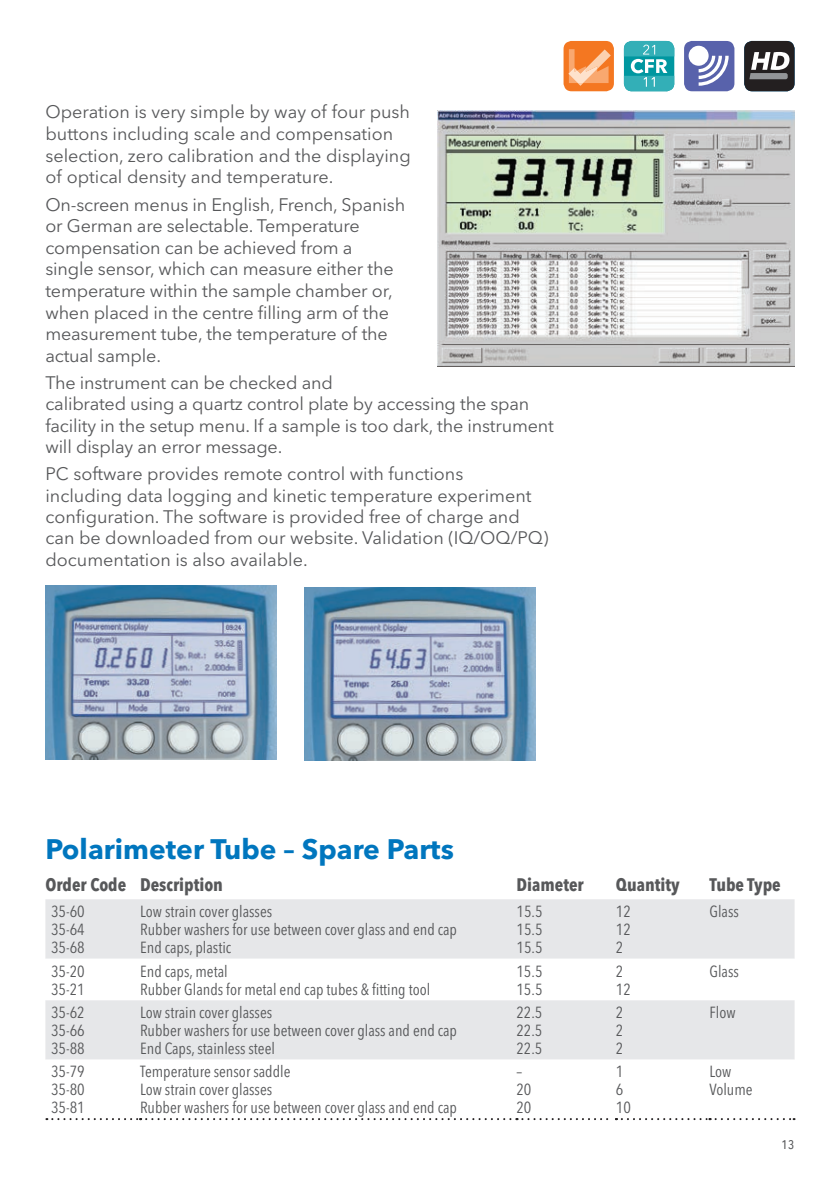
<style>
.page{position:relative;width:840px;height:1191px;background:#fff}
.page>*{position:absolute;margin:0;border:0;box-sizing:border-box;transform-origin:0 0}
.t1{font:700 28px "Avenir Next LT Pro";color:#0076be}
.t2{font:18px/21.6px "Avenir Next LT Pro";letter-spacing:-.01em;color:#57585a}
.Chart_Title{font:700 condensed 18px "Avenir Next LT Pro";color:#57585a}
.Tables{font:condensed 16px/18px "Avenir Next LT Pro";color:#57585a}
</style>
<div class="page">
<img style="left:437px;top:110px;width:357px;height:257px">
<img style="left:45px;top:586px;width:231px;height:173px">
<img style="left:304px;top:587px;width:231px;height:174px">
<div style="left:45px;top:899px;width:749px;height:59px;background:#e6e7e9"></div>
<svg style="left:45px;top:958px;width:749px;height:162px"></svg>
<div style="left:683px;top:41px;width:51px;height:50px;background:#5862ab;border-radius:8px"></div>
<div style="left:688px;top:46px;width:20px;height:20px;background:#fff;border-radius:50%"></div>
<svg style="left:698px;top:56px;width:30px;height:30px"></svg>
<div style="left:563px;top:41px;width:50px;height:50px;background:#f47721;border-radius:8px"></div>
<svg style="left:568px;top:49px;width:42px;height:37px"></svg>
<svg style="left:623px;top:41px;width:51px;height:50px;background:#45b5bc"></svg>
<div style="left:743px;top:41px;width:51px;height:50px;background:#231f20;border-radius:8px"></div>
<svg style="left:749px;top:52px;width:40px;height:27px"></svg>
<p class="t2" style="left:45px;top:101px;width:366px">Operation is very simple by way of four push buttons including scale and compensation selection, zero calibration and the displaying of optical density and temperature.</p>
<p class="t2" style="left:45px;top:193px;width:361px">On-screen menus in English, French, Spanish or German are selectable. Temperature compensation can be achieved from a single sensor, which can measure either the temperature within the sample chamber or, when placed in the centre filling arm of the measurement tube, the temperature of the actual sample.</p>
<p class="t2" style="left:45px;top:372px;width:509px">The instrument can be checked and<br>calibrated using a quartz control plate by accessing the span facility in the setup menu. If a sample is too dark, the instrument will display an error message.</p>
<p class="t2" style="left:45px;top:463px;width:504px">PC software provides remote control with functions<br>including data logging and kinetic temperature experiment configuration. The software is provided free of charge and can be downloaded from our website. Validation (IQ/OQ/PQ) documentation is also available.</p>
<p class="t1" style="left:45px;top:832px;width:410px">Polarimeter Tube – Spare Parts</p>
<p class="Chart_Title" style="left:45px;top:874px;width:82px">Order Code</p>
<p class="Chart_Title" style="left:140px;top:874px;width:84px">Description</p>
<p class="Chart_Title" style="left:516px;top:874px;width:69px">Diameter</p>
<p class="Chart_Title" style="left:615px;top:874px;width:65px">Quantity</p>
<p class="Chart_Title" style="left:709px;top:874px;width:73px">Tube Type</p>
<p class="Tables" style="left:51px;top:902px;width:35px">35-60</p>
<p class="Tables" style="left:51px;top:920px;width:35px">35-64<br>35-68</p>
<p class="Tables" style="left:140px;top:902px;width:133px">Low strain cover glasses</p>
<p class="Tables" style="left:140px;top:920px;width:318px">Rubber washers for use between cover glass and end cap</p>
<p class="Tables" style="left:140px;top:938px;width:93px">End caps, plastic</p>
<p class="Tables" style="left:709px;top:902px;width:31px">Glass</p>
<p class="Tables" style="left:615px;top:902px;width:17px">12</p>
<p class="Tables" style="left:615px;top:920px;width:17px">12</p>
<p class="Tables" style="left:615px;top:938px;width:9px">2</p>
<p class="Tables" style="left:516px;top:902px;width:28px">15.5</p>
<p class="Tables" style="left:516px;top:920px;width:28px">15.5</p>
<p class="Tables" style="left:516px;top:938px;width:28px">15.5</p>
<p class="Tables" style="left:51px;top:962px;width:35px">35-20</p>
<p class="Tables" style="left:51px;top:980px;width:35px">35-21</p>
<p class="Tables" style="left:51px;top:1003px;width:35px">35-62</p>
<p class="Tables" style="left:51px;top:1021px;width:35px">35-66<br>35-88</p>
<p class="Tables" style="left:51px;top:1062px;width:35px">35-79</p>
<p class="Tables" style="left:51px;top:1080px;width:35px">35-80</p>
<p class="Tables" style="left:51px;top:1098px;width:35px">35-81</p>
<p class="Tables" style="left:140px;top:962px;width:89px">End caps, metal</p>
<p class="Tables" style="left:140px;top:980px;width:291px">Rubber Glands for metal end cap tubes &amp; fitting tool</p>
<p class="Tables" style="left:140px;top:1003px;width:133px">Low strain cover glasses</p>
<p class="Tables" style="left:140px;top:1021px;width:318px">Rubber washers for use between cover glass and end cap</p>
<p class="Tables" style="left:140px;top:1039px;width:136px">End Caps, stainless steel</p>
<p class="Tables" style="left:140px;top:1062px;width:152px">Temperature sensor saddle</p>
<p class="Tables" style="left:140px;top:1080px;width:133px">Low strain cover glasses</p>
<p class="Tables" style="left:140px;top:1098px;width:318px">Rubber washers for use between cover glass and end cap</p>
<p class="Tables" style="left:516px;top:962px;width:28px">15.5</p>
<p class="Tables" style="left:516px;top:980px;width:28px">15.5</p>
<p class="Tables" style="left:516px;top:1003px;width:28px">22.5</p>
<p class="Tables" style="left:516px;top:1021px;width:28px">22.5</p>
<p class="Tables" style="left:516px;top:1039px;width:28px">22.5</p>
<p class="Tables" style="left:516px;top:1062px;width:7px">–</p>
<p class="Tables" style="left:516px;top:1080px;width:17px">20</p>
<p class="Tables" style="left:516px;top:1098px;width:17px">20</p>
<p class="Tables" style="left:615px;top:962px;width:9px">2</p>
<p class="Tables" style="left:615px;top:980px;width:17px">12</p>
<p class="Tables" style="left:615px;top:1003px;width:9px">2</p>
<p class="Tables" style="left:615px;top:1021px;width:9px">2</p>
<p class="Tables" style="left:615px;top:1039px;width:9px">2</p>
<p class="Tables" style="left:615px;top:1062px;width:9px">1</p>
<p class="Tables" style="left:615px;top:1080px;width:9px">6</p>
<p class="Tables" style="left:615px;top:1098px;width:17px">10</p>
<p class="Tables" style="left:709px;top:962px;width:31px">Glass</p>
<p class="Tables" style="left:709px;top:1003px;width:28px">Flow</p>
<p class="Tables" style="left:709px;top:1062px;width:23px">Low</p>
<p class="Tables" style="left:709px;top:1080px;width:45px">Volume</p>
<p class="Tables" style="left:780px;top:1134px;width:15px">13</p>
</div>
